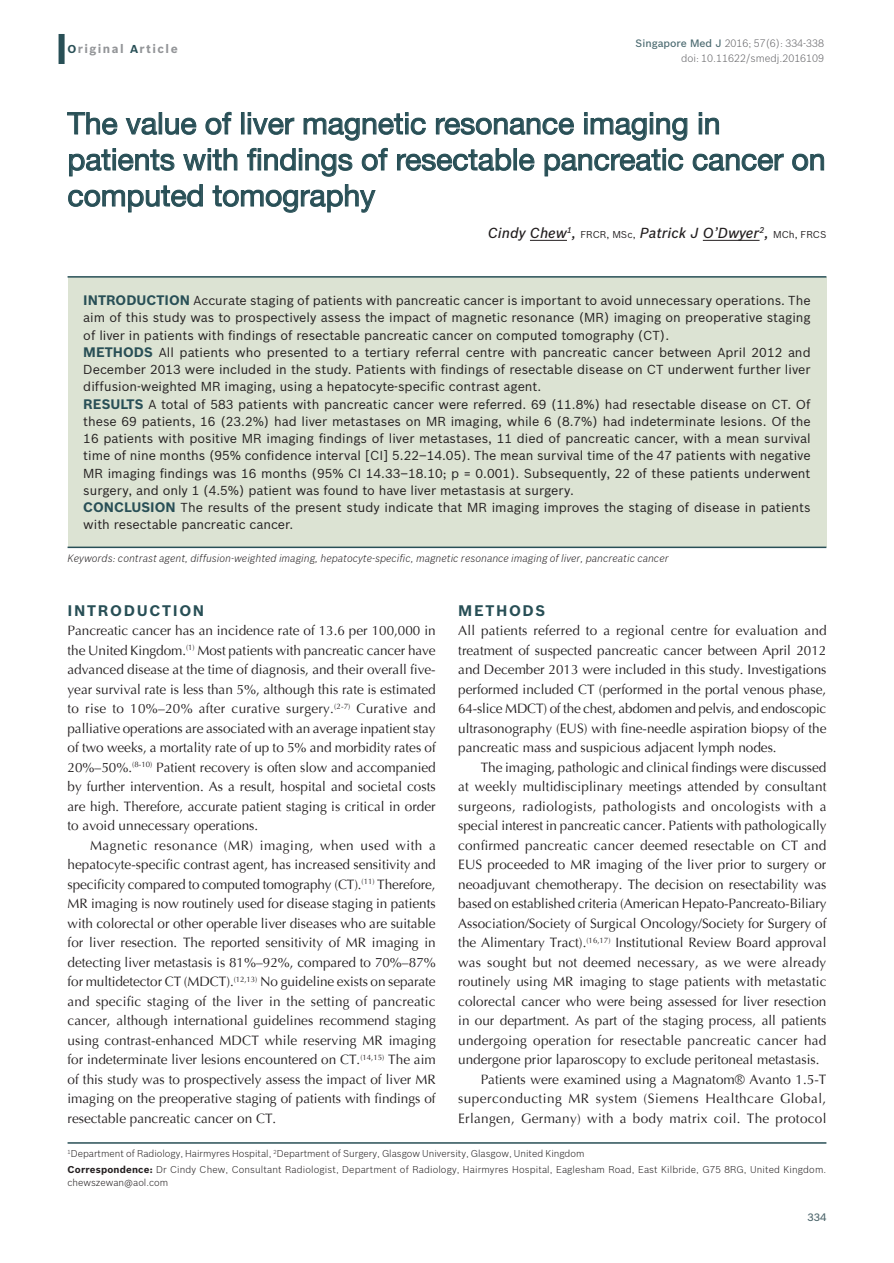
<style>
.page{position:relative;width:894px;height:1263px;background:#fff}
.page>*{position:absolute;margin:0;border:0;box-sizing:border-box;transform-origin:0 0}
.AT{font:30px/36px "Helvetica Neue";color:#284f56}
.t1{font:700 15px "Bosch Sans";letter-spacing:.11em;color:#284f56}
.AU{font:italic 500 14.25px "Bosch Sans";color:#231f20}
.TX{font:13.5px/19.5px "Optima";color:#231f20;text-align:justify}
.TXFL{font:13.5px/19.5px "Optima";color:#231f20;text-align:justify}
.ABS{font:12.75px/17.2px "Bosch Sans";color:#231f20;text-align:justify}
.AH{font:700 12px "Bosch Sans";letter-spacing:.12em;color:#939598}
.KWD{font:italic 300 10.5px "Bosch Sans";color:#231f20}
.DOI{font:300 10.5px/15px "Bosch Sans";color:#636366;text-align:right}
.FOLIO{font:500 10.5px "Bosch Sans";color:#4f676d}
.ADD{font:300 9.75px/13.5px "Bosch Sans";letter-spacing:.015em;color:#231f20}
.AFF{font:300 9.75px "Bosch Sans";color:#231f20}
.s1{font-size:11.25px;color:#284f56}
.s2{font-weight:500;color:#4b6a70}
.s3{font-weight:400;font-style:normal;font-size:9.75px}
.s4{font-weight:700;font-size:13.5px;color:#284f56}
.s5{font-weight:700}
</style>
<div class="page">
<div style="left:58px;top:34px;width:7px;height:30px;background:#284f56"></div>
<hr style="left:68px;top:1142px;width:758px;height:1px;background:#284f56">
<hr style="left:529px;top:240px;width:37px;height:1px;background:#231f20">
<hr style="left:702px;top:240px;width:57px;height:1px;background:#231f20">
<svg style="left:67px;top:112px;width:51px;height:23px"></svg>
<svg style="left:125px;top:117px;width:32px;height:18px"></svg>
<div style="left:159px;top:112px;width:3px;height:22px;border:1px solid #284f56"></div>
<svg style="left:165px;top:117px;width:32px;height:18px"></svg>
<svg style="left:205px;top:112px;width:27px;height:23px"></svg>
<div style="left:241px;top:112px;width:3px;height:22px;border:1px solid #284f56"></div>
<svg style="left:248px;top:112px;width:46px;height:23px"></svg>
<svg style="left:303px;top:112px;width:123px;height:29px"></svg>
<svg style="left:435px;top:117px;width:139px;height:18px"></svg>
<svg style="left:584px;top:112px;width:103px;height:29px"></svg>
<svg style="left:698px;top:112px;width:21px;height:23px"></svg>
<svg style="left:69px;top:148px;width:106px;height:29px"></svg>
<svg style="left:183px;top:148px;width:55px;height:23px"></svg>
<svg style="left:247px;top:148px;width:106px;height:29px"></svg>
<svg style="left:361px;top:148px;width:27px;height:23px"></svg>
<svg style="left:397px;top:148px;width:114px;height:23px"></svg>
<svg style="left:519px;top:153px;width:15px;height:18px"></svg>
<svg style="left:544px;top:148px;width:139px;height:29px"></svg>
<svg style="left:692px;top:153px;width:91px;height:18px"></svg>
<svg style="left:792px;top:153px;width:32px;height:18px"></svg>
<svg style="left:68px;top:184px;width:135px;height:29px"></svg>
<svg style="left:212px;top:184px;width:164px;height:29px"></svg>
<div style="left:68px;top:277px;width:758px;height:269px;background:#dce3d3"></div>
<hr style="left:68px;top:276px;width:758px;height:2px;background:#284f56">
<hr style="left:68px;top:546px;width:758px;height:2px;background:#284f56">
<p class="AH" style="left:68px;top:42px;width:112px"><span class="s1">O</span>riginal <span class="s1">A</span>rticle</p>
<p class="DOI" style="left:635px;top:35px;width:190px"><span class="s2">Singapore Med J</span> 2016; 57(6): 334-338 doi: 10.11622/smedj.2016109</p>
<p class="AT" style="left:68px;top:105px;width:759px">The value of liver magnetic resonance imaging in patients with findings of resectable pancreatic cancer on computed tomography</p>
<p class="AU" style="left:487px;top:224px;width:340px">Cindy Chew<sup>1</sup>, <span class="s3">FRCR, MSc,</span> Patrick J O’Dwyer<sup>2</sup>, <span class="s3">MCh, FRCS</span></p>
<p class="ABS" style="left:83px;top:292px;width:728px"><span class="s4">INTRODUCTION</span> Accurate staging of patients with pancreatic cancer is important to avoid unnecessary operations. The aim of this study was to prospectively assess the impact of magnetic resonance (MR) imaging on preoperative staging of liver in patients with findings of resectable pancreatic cancer on computed tomography (CT).</p>
<p class="ABS" style="left:83px;top:343px;width:728px"><span class="s4">METHODS</span> All patients who presented to a tertiary referral centre with pancreatic cancer between April 2012 and December 2013 were included in the study. Patients with findings of resectable disease on CT underwent further liver diffusion-weighted MR imaging, using a hepatocyte-specific contrast agent.</p>
<p class="ABS" style="left:83px;top:395px;width:728px"><span class="s4">RESULTS</span> A total of 583 patients with pancreatic cancer were referred. 69 (11.8%) had resectable disease on CT. Of these 69 patients, 16 (23.2%) had liver metastases on MR imaging, while 6 (8.7%) had indeterminate lesions. Of the 16 patients with positive MR imaging findings of liver metastases, 11 died of pancreatic cancer, with a mean survival time of nine months (95% confidence interval [CI] 5.22–14.05). The mean survival time of the 47 patients with negative MR imaging findings was 16 months (95% CI 14.33–18.10; p = 0.001). Subsequently, 22 of these patients underwent surgery, and only 1 (4.5%) patient was found to have liver metastasis at surgery.</p>
<p class="ABS" style="left:83px;top:499px;width:728px"><span class="s4">CONCLUSION</span> The results of the present study indicate that MR imaging improves the staging of disease in patients with resectable pancreatic cancer.</p>
<p class="KWD" style="left:68px;top:551px;width:602px">Keywords: contrast agent, diffusion-weighted imaging, hepatocyte-specific, magnetic resonance imaging of liver, pancreatic cancer</p>
<h1 class="t1" style="left:68px;top:601px;width:138px">INTRODUCTION</h1>
<p class="TXFL" style="left:68px;top:621px;width:369px">Pancreatic cancer has an incidence rate of 13.6 per 100,000 in the United Kingdom.<sup>(1)</sup> Most patients with pancreatic cancer have advanced disease at the time of diagnosis, and their overall five&shy;year survival rate is less than 5%, although this rate is estimated to rise to 10%–20% after curative surgery.<sup>(2-7)</sup> Curative and palliative operations are associated with an average inpatient stay of two weeks, a mortality rate of up to 5% and morbidity rates of 20%–50%.<sup>(8-10)</sup> Patient recovery is often slow and accompanied by further intervention. As a result, hospital and societal costs are high. Therefore, accurate patient staging is critical in order to avoid unnecessary operations.</p>
<p class="TX" style="left:68px;top:835px;width:370px;text-indent:22px">Magnetic resonance (MR) imaging, when used with a hepatocyte-specific contrast agent, has increased sensitivity and specificity compared to computed tomography (CT).<sup>(11)</sup> Therefore, MR imaging is now routinely used for disease staging in patients with colorectal or other operable liver diseases who are suitable for liver resection. The reported sensitivity of MR imaging in detecting liver metastasis is 81%–92%, compared to 70%–87% for multidetector CT (MDCT).<sup>(12,13)</sup> No guideline exists on separate and specific staging of the liver in the setting of pancreatic cancer, although international guidelines recommend staging using contrast-enhanced MDCT while reserving MR imaging for indeterminate liver lesions encountered on CT.<sup>(14,15)</sup> The aim of this study was to prospectively assess the impact of liver MR imaging on the preoperative staging of patients with findings of resectable pancreatic cancer on CT.</p>
<h1 class="t1" style="left:458px;top:601px;width:89px">METHODS</h1>
<p class="TXFL" style="left:458px;top:621px;width:369px">All patients referred to a regional centre for evaluation and treatment of suspected pancreatic cancer between April 2012 and December 2013 were included in this study. Investigations performed included CT (performed in the portal venous phase, 64-slice MDCT) of the chest, abdomen and pelvis, and endoscopic ultrasonography (EUS) with fine-needle aspiration biopsy of the pancreatic mass and suspicious adjacent lymph nodes.</p>
<p class="TX" style="left:458px;top:757px;width:369px;text-indent:22px">The imaging, pathologic and clinical findings were discussed at weekly multidisciplinary meetings attended by consultant surgeons, radiologists, pathologists and oncologists with a special interest in pancreatic cancer. Patients with pathologically confirmed pancreatic cancer deemed resectable on CT and EUS proceeded to MR imaging of the liver prior to surgery or neoadjuvant chemotherapy. The decision on resectability was based on established criteria (American Hepato-Pancreato-Biliary Association/Society of Surgical Oncology/Society for Surgery of the Alimentary Tract).<sup>(16,17)</sup> Institutional Review Board approval was sought but not deemed necessary, as we were already routinely using MR imaging to stage patients with metastatic colorectal cancer who were being assessed for liver resection in our department. As part of the staging process, all patients undergoing operation for resectable pancreatic cancer had undergone prior laparoscopy to exclude peritoneal metastasis.</p>
<p class="TX" style="left:458px;top:1069px;width:369px;text-indent:22px">Patients were examined using a Magnatom® Avanto 1.5-T superconducting MR system (Siemens Healthcare Global, Erlangen, Germany) with a body matrix coil. The protocol</p>
<p class="AFF" style="left:68px;top:1147px;width:518px"><sup>1</sup>Department of Radiology, Hairmyres Hospital, <sup>2</sup>Department of Surgery, Glasgow University, Glasgow, United Kingdom</p>
<p class="ADD" style="left:68px;top:1162px;width:760px"><span class="s5">Correspondence:</span> Dr Cindy Chew, Consultant Radiologist, Department of Radiology, Hairmyres Hospital, Eaglesham Road, East Kilbride, G75 8RG, United Kingdom. chewszewan@aol.com</p>
<p class="FOLIO" style="left:807px;top:1211px;width:20px">334</p>
</div>
